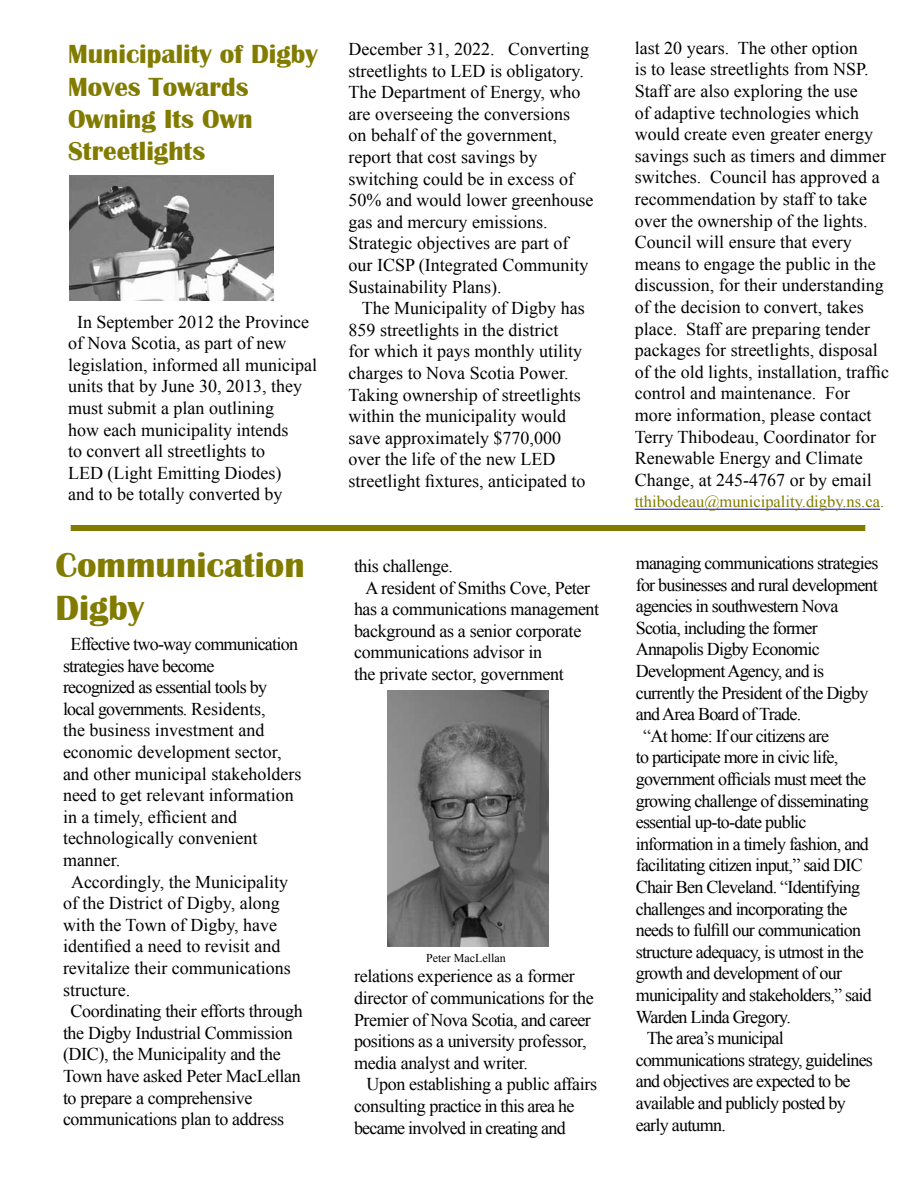
<style>
.page{position:relative;width:918px;height:1188px;background:#fff}
.page>*{position:absolute;margin:0;border:0;box-sizing:border-box;transform-origin:0 0}
.t1{font:700 36px/43.2px "Britannic";color:#817c00}
.t2{font:700 27px/32.4px "Britannic";color:#817c00}
.t3{font:18px/21.6px "Times New Roman";color:#000}
.t4{font:18px/21.6px "Times New Roman";letter-spacing:-.04em;color:#000}
.t5{font:18px/21.6px "Times New Roman";letter-spacing:-.02em;color:#000}
.t6{font:16.5px "Times New Roman";color:#817c00}
.t7{font:12px "Times New Roman";color:#000}
</style>
<div class="page">
<div style="left:71px;top:525px;width:794px;height:6px;background:#817c00"></div>
<hr style="left:635px;top:509px;width:245px;height:1px;background:#00f">
<img style="left:387px;top:690px;width:162px;height:257px">
<img style="left:69px;top:176px;width:205px;height:124px">
<h2 class="t2" style="left:68px;top:38px;width:251px">Municipality of Digby<br>Moves Towards<br>Owning Its Own<br>Streetlights</h2>
<p class="t3" style="left:68px;top:310px;width:250px;text-indent:9px">In September 2012 the Province of Nova Scotia, as part of new legislation, informed all municipal units that by June 30, 2013, they must submit a plan outlining<br>how each municipality intends<br>to convert all streetlights to<br>LED (Light Emitting Diodes)<br>and to be totally converted by</p>
<h1 class="t1" style="left:56px;top:544px;width:251px">Communication<br>Digby</h1>
<p class="t4" style="left:71px;top:633px;width:229px">Effective two-way communication</p>
<p class="t4" style="left:63px;top:654px;width:153px">strategies have become</p>
<p class="t4" style="left:63px;top:676px;width:206px">recognized as essential tools by</p>
<p class="t4" style="left:63px;top:698px;width:204px">local governments. Residents,</p>
<p class="t3" style="left:63px;top:719px;width:203px">the business investment and</p>
<p class="t3" style="left:63px;top:741px;width:220px">economic development sector,</p>
<p class="t3" style="left:63px;top:762px;width:240px">and other municipal stakeholders</p>
<p class="t3" style="left:63px;top:784px;width:232px">need to get relevant information</p>
<p class="t3" style="left:63px;top:806px;width:176px">in a timely, efficient and</p>
<p class="t3" style="left:63px;top:827px;width:196px">technologically convenient</p>
<p class="t3" style="left:63px;top:849px;width:59px">manner.</p>
<p class="t3" style="left:71px;top:870px;width:219px">Accordingly, the Municipality</p>
<p class="t3" style="left:63px;top:892px;width:218px">of the District of Digby, along</p>
<p class="t3" style="left:63px;top:914px;width:216px">with the Town of Digby, have</p>
<p class="t3" style="left:63px;top:935px;width:219px">identified a need to revisit and</p>
<p class="t3" style="left:63px;top:957px;width:229px">revitalize their communications</p>
<p class="t3" style="left:63px;top:978px;width:69px">structure.</p>
<p class="t5" style="left:71px;top:1000px;width:234px">Coordinating their efforts through</p>
<p class="t5" style="left:63px;top:1022px;width:231px">the Digby Industrial Commission</p>
<p class="t5" style="left:63px;top:1043px;width:219px">(DIC), the Municipality and the</p>
<p class="t5" style="left:63px;top:1065px;width:239px">Town have asked Peter MacLellan</p>
<p class="t5" style="left:63px;top:1086px;width:191px">to prepare a comprehensive</p>
<p class="t5" style="left:63px;top:1108px;width:223px">communications plan to address</p>
<p class="t3" style="left:349px;top:38px;width:246px">December 31, 2022. Converting streetlights to LED is obligatory.<br>The Department of Energy, who are overseeing the conversions<br>on behalf of the government, report that cost savings by switching could be in excess of<br>50% and would lower greenhouse gas and mercury emissions.<br>Strategic objectives are part of our ICSP (Integrated Community<br>Sustainability Plans).</p>
<p class="t3" style="left:349px;top:297px;width:238px;text-indent:13px">The Municipality of Digby has<br>859 streetlights in the district<br>for which it pays monthly utility charges to Nova Scotia Power.<br>Taking ownership of streetlights within the municipality would save approximately $770,000 over the life of the new LED streetlight fixtures, anticipated to</p>
<p class="t5" style="left:354px;top:555px;width:100px">this challenge.</p>
<p class="t5" style="left:365px;top:576px;width:226px">A resident of Smiths Cove, Peter</p>
<p class="t5" style="left:354px;top:598px;width:247px">has a communications management</p>
<p class="t5" style="left:354px;top:620px;width:229px">background as a senior corporate</p>
<p class="t3" style="left:354px;top:641px;width:190px">communications advisor in</p>
<p class="t3" style="left:354px;top:663px;width:211px">the private sector, government</p>
<p class="t7" style="left:426px;top:950px;width:81px">Peter MacLellan</p>
<p class="t5" style="left:354px;top:965px;width:241px">relations experience as a former director of communications for the Premier of Nova Scotia, and career positions as a university professor, media analyst and writer.</p>
<p class="t4" style="left:354px;top:1073px;width:245px;text-indent:12px">Upon establishing a public affairs consulting practice in this area he became involved in creating and</p>
<p class="t3" style="left:635px;top:37px;width:256px">last 20 years. The other option<br>is to lease streetlights from NSP.<br>Staff are also exploring the use<br>of adaptive technologies which would create even greater energy savings such as timers and dimmer switches. Council has approved a recommendation by staff to take over the ownership of the lights.<br>Council will ensure that every means to engage the public in the discussion, for their understanding of the decision to convert, takes place. Staff are preparing tender packages for streetlights, disposal of the old lights, installation, traffic control and maintenance. For more information, please contact Terry Thibodeau, Coordinator for Renewable Energy and Climate Change, at 245-4767 or by email</p>
<p class="t6" style="left:635px;top:491px;width:251px">tthibodeau@municipality.digby.ns.ca.</p>
<p class="t4" style="left:636px;top:552px;width:244px">managing communications strategies</p>
<p class="t4" style="left:636px;top:573px;width:244px">for businesses and rural development</p>
<p class="t4" style="left:636px;top:595px;width:204px">agencies in southwestern Nova</p>
<p class="t4" style="left:636px;top:617px;width:184px">Scotia, including the former</p>
<p class="t4" style="left:636px;top:638px;width:186px">Annapolis Digby Economic</p>
<p class="t4" style="left:636px;top:660px;width:190px">Development Agency, and is</p>
<p class="t4" style="left:636px;top:681px;width:234px">currently the President of the Digby</p>
<p class="t4" style="left:636px;top:703px;width:167px">and Area Board of Trade.</p>
<p class="t4" style="left:643px;top:725px;width:187px">“At home: If our citizens are</p>
<p class="t4" style="left:636px;top:746px;width:204px">to participate more in civic life,</p>
<p class="t4" style="left:636px;top:768px;width:232px">government officials must meet the</p>
<p class="t4" style="left:636px;top:789px;width:235px">growing challenge of disseminating</p>
<p class="t4" style="left:636px;top:811px;width:172px">essential up-to-date public</p>
<p class="t4" style="left:636px;top:833px;width:235px">information in a timely fashion, and</p>
<p class="t4" style="left:636px;top:854px;width:228px">facilitating citizen input,” said DIC</p>
<p class="t4" style="left:636px;top:876px;width:226px">Chair Ben Cleveland. “Identifying</p>
<p class="t4" style="left:636px;top:897px;width:213px">challenges and incorporating the</p>
<p class="t4" style="left:636px;top:919px;width:227px">needs to fulfill our communication</p>
<p class="t4" style="left:636px;top:941px;width:229px">structure adequacy, is utmost in the</p>
<p class="t4" style="left:636px;top:962px;width:208px">growth and development of our</p>
<p class="t4" style="left:636px;top:984px;width:238px">municipality and stakeholders,” said</p>
<p class="t4" style="left:636px;top:1005px;width:157px">Warden Linda Gregory.</p>
<p class="t4" style="left:647px;top:1027px;width:138px">The area’s municipal</p>
<p class="t4" style="left:636px;top:1049px;width:239px">communications strategy, guidelines</p>
<p class="t4" style="left:636px;top:1070px;width:216px">and objectives are expected to be</p>
<p class="t4" style="left:636px;top:1092px;width:212px">available and publicly posted by</p>
<p class="t4" style="left:636px;top:1113px;width:92px">early autumn.</p>
</div>
